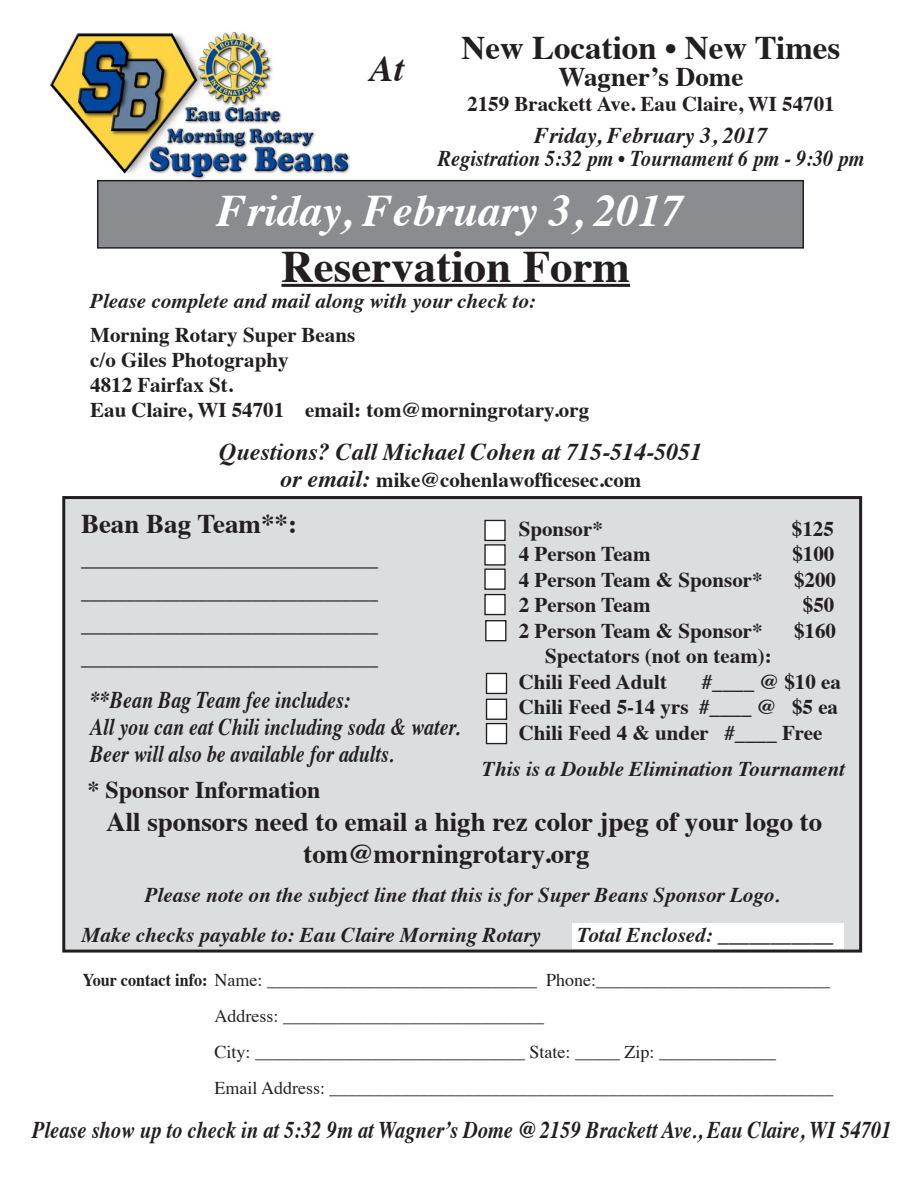
<style>
.page{position:relative;width:918px;height:1188px;background:#fff}
.page>*{position:absolute;margin:0;border:0;box-sizing:border-box;transform-origin:0 0}
.t1{font:italic 700 45px "Times";color:#fff}
.t2{font:700 45px "Times";color:#231f20}
.t3{font:italic 700 36px "Times";color:#231f20}
.t4{font:700 33px "Times";color:#231f20}
.t5{font:700 27px/32.4px "Times";color:#231f20}
.t6{font:italic 700 24px "Times";color:#231f20;scale:.83 1}
.t7{font:italic 700 24px "Times";color:#231f20;scale:.85 1}
.t8{font:italic 700 24px "Times";color:#231f20}
.t9{font:700 24px "Times";color:#231f20}
.t10{font:italic 700 22.5px "Times";color:#231f20;scale:.9 1}
.t11{font:italic 700 22.5px "Times";color:#231f20}
.t12{font:700 21px "Times";color:#231f20}
.t13{font:italic 700 21px "Times";color:#231f20}
.t14{font:18px "Times";color:#231f20}
.t15{font:700 18px "Times";color:#231f20}
.s1{font-style:italic;font-size:24px}
.s2{font-weight:700}
</style>
<div class="page">
<div style="left:64px;top:498px;width:797px;height:453px;background:#dcdddf"></div>
<div style="left:62px;top:496px;width:800px;height:457px;border:3px solid #231f20"></div>
<img style="left:50px;top:32px;width:300px;height:148px">
<div style="left:98px;top:181px;width:705px;height:67px;background:#8a8c8f"></div>
<div style="left:97px;top:180px;width:707px;height:69px;border:2px solid #231f20"></div>
<hr style="left:281px;top:284px;width:349px;height:3px;background:#231f20">
<div style="left:485px;top:520px;width:20px;height:20px;background:#fff"></div>
<div style="left:484px;top:520px;width:22px;height:21px;border:1px solid #231f20"></div>
<div style="left:485px;top:545px;width:20px;height:20px;background:#fff"></div>
<div style="left:484px;top:544px;width:22px;height:22px;border:1px solid #231f20"></div>
<div style="left:485px;top:569px;width:20px;height:20px;background:#fff"></div>
<div style="left:484px;top:569px;width:22px;height:21px;border:1px solid #231f20"></div>
<div style="left:485px;top:595px;width:20px;height:20px;background:#fff"></div>
<div style="left:484px;top:594px;width:22px;height:21px;border:1px solid #231f20"></div>
<div style="left:486px;top:621px;width:20px;height:20px;background:#fff"></div>
<div style="left:485px;top:620px;width:21px;height:21px;border:1px solid #231f20"></div>
<div style="left:572px;top:923px;width:272px;height:25px;background:#fff"></div>
<div style="left:487px;top:673px;width:19px;height:20px;background:#fff"></div>
<div style="left:486px;top:673px;width:21px;height:21px;border:1px solid #231f20"></div>
<div style="left:487px;top:699px;width:19px;height:20px;background:#fff"></div>
<div style="left:486px;top:699px;width:21px;height:21px;border:1px solid #231f20"></div>
<div style="left:487px;top:724px;width:19px;height:20px;background:#fff"></div>
<div style="left:486px;top:723px;width:21px;height:21px;border:1px solid #231f20"></div>
<p class="t3" style="left:370px;top:35px;width:36px">At</p>
<p class="t4" style="left:462px;top:16px;width:380px">New Location • New Times</p>
<p class="t5" style="left:559px;top:57px;width:186px">Wagner’s Dome</p>
<p class="t12" style="left:467px;top:84px;width:369px">2159 Brackett Ave. Eau Claire, WI 54701</p>
<p class="t11" style="left:534px;top:114px;width:235px">Friday, February 3, 2017</p>
<p class="t10" style="left:438px;top:138px;width:475px">Registration 5:32 pm • Tournament 6 pm - 9:30 pm</p>
<p class="t1" style="left:217px;top:168px;width:469px">Friday, February 3, 2017</p>
<p class="t2" style="left:281px;top:224px;width:350px">Reservation Form</p>
<p class="t13" style="left:90px;top:281px;width:447px">Please complete and mail along with your check to:</p>
<p class="t12" style="left:90px;top:315px;width:267px">Morning Rotary Super Beans</p>
<p class="t12" style="left:90px;top:340px;width:200px">c/o Giles Photography</p>
<p class="t12" style="left:90px;top:365px;width:144px">4812 Fairfax St.</p>
<p class="t12" style="left:90px;top:390px;width:501px">Eau Claire, WI 54701 email: tom@morningrotary.org</p>
<p class="t8" style="left:219px;top:429px;width:485px">Questions? Call Michael Cohen at 715-514-5051</p>
<p class="t12" style="left:280px;top:460px;width:363px"><span class="s1">or email:</span> mike@cohenlawofficesec.com</p>
<p class="t5" style="left:81px;top:505px;width:218px">Bean Bag Team**:</p>
<p class="t15" style="left:81px;top:543px;width:298px">_________________________________</p>
<p class="t15" style="left:81px;top:576px;width:298px">_________________________________</p>
<p class="t15" style="left:81px;top:609px;width:298px">_________________________________</p>
<p class="t15" style="left:81px;top:642px;width:298px">_________________________________</p>
<p class="t12" style="left:519px;top:508px;width:86px">Sponsor*</p>
<p class="t12" style="left:792px;top:508px;width:43px">$125</p>
<p class="t12" style="left:519px;top:534px;width:133px">4 Person Team</p>
<p class="t12" style="left:792px;top:534px;width:43px">$100</p>
<p class="t12" style="left:519px;top:559px;width:245px">4 Person Team &amp; Sponsor*</p>
<p class="t12" style="left:794px;top:559px;width:43px">$200</p>
<p class="t12" style="left:519px;top:585px;width:133px">2 Person Team</p>
<p class="t12" style="left:803px;top:585px;width:33px">$50</p>
<p class="t12" style="left:519px;top:610px;width:245px">2 Person Team &amp; Sponsor*</p>
<p class="t12" style="left:794px;top:610px;width:43px">$160</p>
<p class="t12" style="left:545px;top:636px;width:228px">Spectators (not on team):</p>
<p class="t12" style="left:519px;top:661px;width:150px">Chili Feed Adult</p>
<p class="t12" style="left:702px;top:661px;width:141px">#____ @ $10 ea</p>
<p class="t12" style="left:519px;top:687px;width:321px">Chili Feed 5-14 yrs #____ @ $5 ea</p>
<p class="t12" style="left:519px;top:712px;width:305px">Chili Feed 4 &amp; under #____ Free</p>
<p class="t6" style="left:90px;top:678px;width:315px">**Bean Bag Team fee includes:</p>
<p class="t6" style="left:90px;top:705px;width:448px">All you can eat Chili including soda &amp; water.</p>
<p class="t6" style="left:90px;top:732px;width:368px">Beer will also be available for adults.</p>
<p class="t13" style="left:482px;top:749px;width:364px">This is a Double Elimination Tournament</p>
<p class="t9" style="left:87px;top:767px;width:234px">* Sponsor Information</p>
<p class="t5" style="left:303px;top:802px;width:521px;text-indent:-197px">All sponsors need to email a high rez color jpeg of your logo to tom@morningrotary.org</p>
<p class="t13" style="left:145px;top:875px;width:636px">Please note on the subject line that this is for Super Beans Sponsor Logo.</p>
<p class="t13" style="left:82px;top:916px;width:461px">Make checks payable to: Eau Claire Morning Rotary</p>
<p class="t13" style="left:578px;top:916px;width:257px">Total Enclosed: ___________</p>
<p class="t14" style="left:83px;top:963px;width:749px"><span class="s2">Your contact info:</span> Name: ______________________________ Phone:__________________________</p>
<p class="t14" style="left:215px;top:999px;width:331px">Address: _____________________________</p>
<p class="t14" style="left:215px;top:1035px;width:563px">City: ______________________________ State: _____ Zip: _____________</p>
<p class="t14" style="left:215px;top:1071px;width:620px">Email Address: ________________________________________________________</p>
<p class="t7" style="left:32px;top:1108px;width:1013px">Please show up to check in at 5:32 9m at Wagner’s Dome @ 2159 Brackett Ave., Eau Claire, WI 54701</p>
</div>
